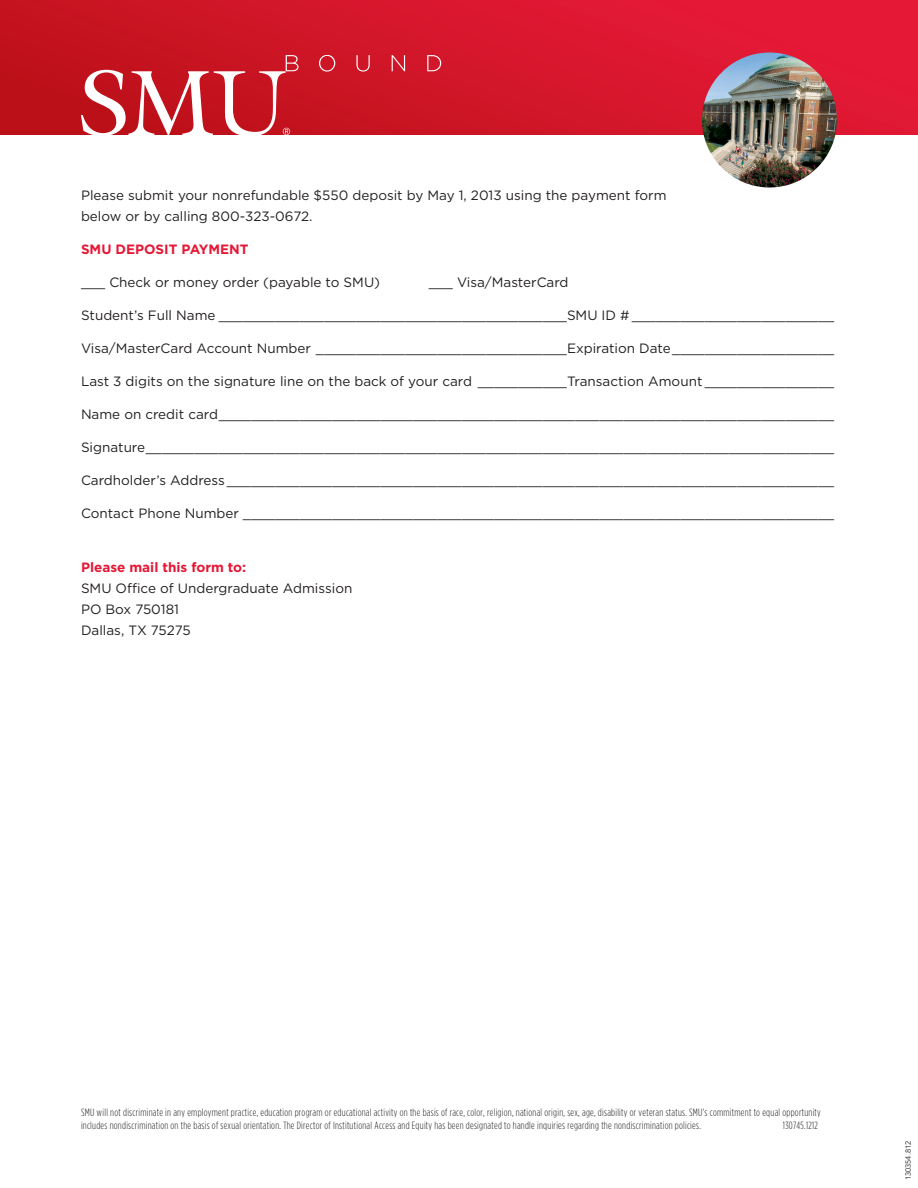
<style>
.page{position:relative;width:918px;height:1188px;background:#fff}
.page>*{position:absolute;margin:0;border:0;box-sizing:border-box;transform-origin:0 0}
.t1{font:13.5px/21px "Gotham";color:#231f20}
.t2{font:700 13.5px "Gotham";color:#e51836}
.disclaimer{font:300 10.5px/13.5px "Gotham Condensed";letter-spacing:.025em;color:#231f20}
.t3{font:7.5px "Avenir LT Std";color:#231f20}
</style>
<div class="page">
<div style="left:0;top:0;width:918px;height:135px;background:linear-gradient(to right,#c1121d,#e81938)"></div>
<svg style="left:81px;top:55px;width:218px;height:80px"></svg>
<svg style="left:319px;top:55px;width:16px;height:17px"></svg>
<svg style="left:356px;top:55px;width:14px;height:17px"></svg>
<svg style="left:392px;top:55px;width:13px;height:16px"></svg>
<svg style="left:427px;top:55px;width:14px;height:16px"></svg>
<img style="left:702px;top:52px;width:135px;height:135px;border-radius:68px">
<p class="t1" style="left:81px;top:185px;width:587px">Please submit your nonrefundable $550 deposit by May 1, 2013 using the payment form below or by calling 800-323-0672.</p>
<p class="t2" style="left:81px;top:242px;width:169px">SMU DEPOSIT PAYMENT</p>
<p class="t1" style="left:81px;top:272px;width:301px">___ Check or money order (payable to SMU)</p>
<p class="t1" style="left:429px;top:272px;width:141px">___ Visa/MasterCard</p>
<p class="t1" style="left:81px;top:305px;width:755px">Student’s Full Name ___________________________________________SMU ID # _________________________</p>
<p class="t1" style="left:81px;top:338px;width:755px">Visa/MasterCard Account Number _______________________________Expiration Date____________________</p>
<p class="t1" style="left:81px;top:371px;width:755px">Last 3 digits on the signature line on the back of your card ___________Transaction Amount ________________</p>
<p class="t1" style="left:81px;top:404px;width:755px">Name on credit card____________________________________________________________________________</p>
<p class="t1" style="left:81px;top:437px;width:755px">Signature_____________________________________________________________________________________</p>
<p class="t1" style="left:81px;top:470px;width:755px">Cardholder’s Address___________________________________________________________________________</p>
<p class="t1" style="left:81px;top:503px;width:755px">Contact Phone Number _________________________________________________________________________</p>
<p class="t2" style="left:81px;top:560px;width:167px">Please mail this form to:</p>
<p class="t1" style="left:81px;top:578px;width:273px">SMU Office of Undergraduate Admission</p>
<p class="t1" style="left:81px;top:599px;width:100px">PO Box 750181</p>
<p class="t1" style="left:81px;top:620px;width:111px">Dallas, TX 75275</p>
<p class="disclaimer" style="left:81px;top:1105px;width:741px">SMU will not discriminate in any employment practice, education program or educational activity on the basis of race, color, religion, national origin, sex, age, disability or veteran status. SMU’s commitment to equal opportunity includes nondiscrimination on the basis of sexual orientation. The Director of Institutional Access and Equity has been designated to handle inquiries regarding the nondiscrimination policies.</p>
<p class="disclaimer" style="left:783px;top:1119px;width:37px">130745.1212</p>
<p class="t3" style="left:904px;top:1180px;width:41px;rotate:-90deg">130354.812</p>
</div>
